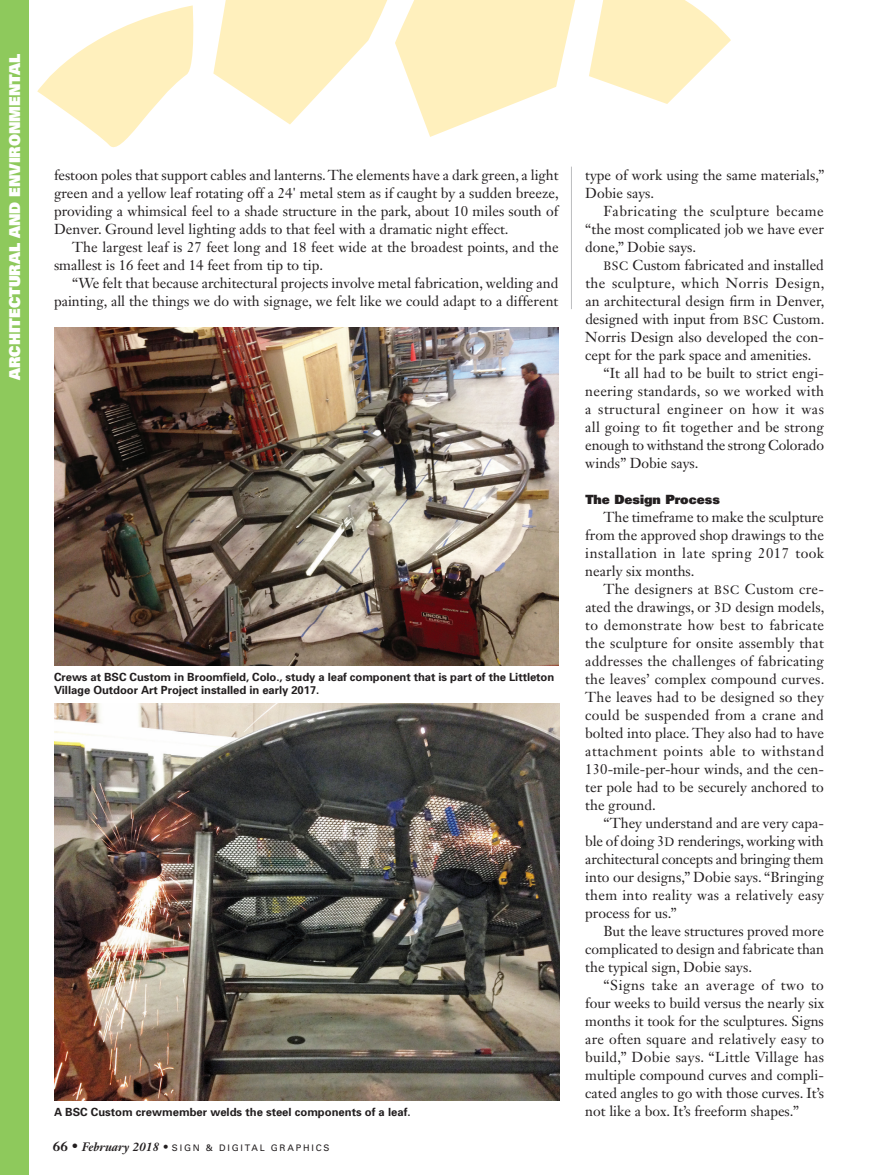
<style>
.page{position:relative;width:878px;height:1175px;background:#fff}
.page>*{position:absolute;margin:0;border:0;box-sizing:border-box;transform-origin:0 0}
.t1{font:900 15px "Univers";color:#fff}
.t2{font:14.25px/18px "Janson Text LT Std";color:#231f20;text-align:justify}
.t3{font:14.25px "Janson Text LT Std";letter-spacing:.035em;color:#231f20}
.t4{font:900 12.75px "Univers";color:#231f20}
.t5{font:700 11.25px/12.8px "Univers";letter-spacing:-.005em;color:#231f20}
.t6{font:9px "Univers";letter-spacing:.2em;color:#231f20}
.s1{font-family:"Janson Text LT Std";font-weight:700;font-size:13.5px}
.s2{font-family:"Janson Text LT Std";font-size:13.5px}
.s3{font-family:"Janson Text LT Std";font-weight:700;font-style:italic;font-size:12px}
.s4{font-family:"Janson Text LT Std";font-style:italic;font-size:12px}
.s5{font-size:12px}
</style>
<div class="page">
<div style="left:0;top:0;width:28px;height:1174px;background:#8ec95c"></div>
<img style="left:54px;top:328px;width:504px;height:337px">
<img style="left:54px;top:703px;width:505px;height:397px">
<hr style="left:571px;top:167px;width:1px;height:142px;background:#bcbdc0">
<svg style="left:213px;top:0;width:362px;height:137px"></svg>
<svg style="left:37px;top:5px;width:157px;height:143px"></svg>
<svg style="left:589px;top:0;width:142px;height:104px"></svg>
<p class="t1" style="left:5px;top:380px;width:327px;rotate:-90deg">ARCHITECTURAL AND ENVIRONMENTAL</p>
<p class="t2" style="left:54px;top:166px;width:506px">festoon poles that support cables and lanterns. The elements have a dark green, a light green and a yellow leaf rotating off a 24' metal stem as if caught by a sudden breeze, providing a whimsical feel to a shade structure in the park, about 10 miles south of Denver. Ground level lighting adds to that feel with a dramatic night effect.</p>
<p class="t2" style="left:54px;top:238px;width:506px;text-indent:18px">The largest leaf is 27 feet long and 18 feet wide at the broadest points, and the smallest is 16 feet and 14 feet from tip to tip.</p>
<p class="t2" style="left:54px;top:274px;width:506px;text-align:right">“We felt that because architectural projects involve metal fabrication, welding and painting, all the things we do with signage, we felt like we could adapt to a different</p>
<p class="t5" style="left:54px;top:670px;width:502px">Crews at BSC Custom in Broomfield, Colo., study a leaf component that is part of the Littleton<br>Village Outdoor Art Project installed in early 2017.</p>
<p class="t5" style="left:54px;top:1105px;width:358px">A BSC Custom crewmember welds the steel components of a leaf.</p>
<p class="t6" style="left:53px;top:1142px;width:278px"><span class="s1">66</span> <span class="s2">•</span> <span class="s3">February 2018</span> <span class="s4">•</span> SIGN &amp; DIGITAL GRAPHICS</p>
<p class="t2" style="left:585px;top:166px;width:241px">type of work using the same materials,”<br>Dobie says.</p>
<p class="t2" style="left:585px;top:202px;width:240px;text-indent:18px">Fabricating the sculpture became “the most complicated job we have ever done,” Dobie says.</p>
<p class="t2" style="left:603px;top:256px;width:222px"><span class="s5">BSC</span> Custom fabricated and installed</p>
<p class="t3" style="left:585px;top:274px;width:241px">the sculpture, which Norris Design,</p>
<p class="t2" style="left:585px;top:292px;width:241px">an architectural design firm in Denver,</p>
<p class="t2" style="left:585px;top:310px;width:241px">designed with input from <span class="s5">BSC</span> Custom.</p>
<p class="t2" style="left:585px;top:328px;width:240px">Norris Design also developed the con-</p>
<p class="t2" style="left:585px;top:346px;width:228px">cept for the park space and amenities.</p>
<p class="t2" style="left:603px;top:364px;width:222px">“It all had to be built to strict engi-</p>
<p class="t2" style="left:585px;top:382px;width:240px">neering standards, so we worked with</p>
<p class="t3" style="left:585px;top:400px;width:240px">a structural engineer on how it was</p>
<p class="t2" style="left:585px;top:418px;width:240px">all going to fit together and be strong</p>
<p class="t2" style="left:585px;top:436px;width:240px">enough to withstand the strong Colorado</p>
<p class="t2" style="left:585px;top:454px;width:115px">winds” Dobie says.</p>
<p class="t4" style="left:585px;top:491px;width:136px">The Design Process</p>
<p class="t2" style="left:585px;top:508px;width:240px;text-indent:18px">The timeframe to make the sculpture from the approved shop drawings to the installation in late spring 2017 took nearly six months.</p>
<p class="t2" style="left:585px;top:580px;width:241px;text-indent:18px">The designers at <span class="s5">BSC</span> Custom cre&shy;ated the drawings, or 3<span class="s5">D</span> design models, to demonstrate how best to fabricate the sculpture for onsite assembly that addresses the challenges of fabricating the leaves’ complex compound curves.<br>The leaves had to be designed so they could be suspended from a crane and bolted into place. They also had to have attachment points able to withstand 130-mile-per-hour winds, and the cen&shy;ter pole had to be securely anchored to the ground.</p>
<p class="t2" style="left:585px;top:814px;width:240px;text-indent:18px">“They understand and are very capa&shy;ble of doing 3<span class="s5">D</span> renderings, working with architectural concepts and bringing them into our designs,” Dobie says. “Bringing them into reality was a relatively easy process for us.”</p>
<p class="t2" style="left:585px;top:922px;width:240px;text-indent:18px">But the leave structures proved more complicated to design and fabricate than the typical sign, Dobie says.</p>
<p class="t2" style="left:585px;top:976px;width:240px;text-indent:18px">“Signs take an average of two to four weeks to build versus the nearly six months it took for the sculptures. Signs are often square and relatively easy to build,” Dobie says. “Little Village has multiple compound curves and compli&shy;cated angles to go with those curves. It’s not like a box. It’s freeform shapes.”</p>
</div>
